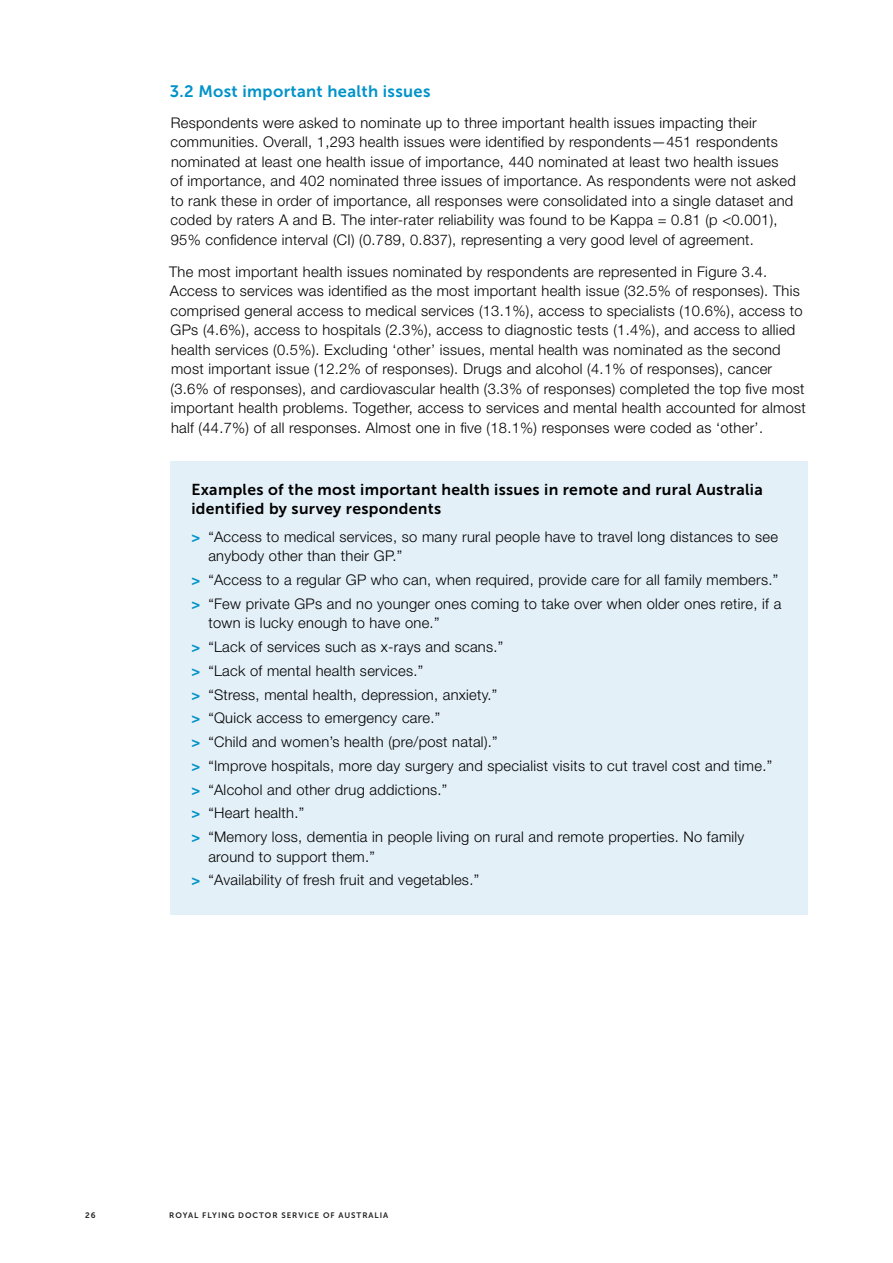
<style>
.page{position:relative;width:893px;height:1263px;background:#fff}
.page>*{position:absolute;margin:0;border:0;box-sizing:border-box;transform-origin:0 0}
.t1{font:16.5px "Museo Sans 700";letter-spacing:.02em;color:#0093c9}
.t2{font:15.75px/18.9px "Museo Sans 700";letter-spacing:.02em;color:#000}
.t3{font:300 14.7px/19.5px "Helvetica Neue LT Std";letter-spacing:.02em;color:#000}
.t4{font:7.95px "Museo Sans 700";letter-spacing:.12em;color:#231f20}
.s1{font-weight:700;color:#0093c9}
</style>
<div class="page">
<div style="left:170px;top:462px;width:638px;height:453px;background:#e4f0f8"></div>
<p class="t1" style="left:170px;top:83px;width:262px">3.2 Most important health issues</p>
<p class="t3" style="left:171px;top:112px;width:627px">Respondents were asked to nominate up to three important health issues impacting their communities. Overall, 1,293 health issues were identified by respondents—451 respondents nominated at least one health issue of importance, 440 nominated at least two health issues<br>of importance, and 402 nominated three issues of importance. As respondents were not asked to rank these in order of importance, all responses were consolidated into a single dataset and coded by raters A and B. The inter-rater reliability was found to be Kappa = 0.81 (p &lt;0.001), 95% confidence interval (CI) (0.789, 0.837), representing a very good level of agreement.</p>
<p class="t3" style="left:169px;top:262px;width:638px">The most important health issues nominated by respondents are represented in Figure 3.4.<br>Access to services was identified as the most important health issue (32.5% of responses). This comprised general access to medical services (13.1%), access to specialists (10.6%), access to GPs (4.6%), access to hospitals (2.3%), access to diagnostic tests (1.4%), and access to allied health services (0.5%). Excluding ‘other’ issues, mental health was nominated as the second most important issue (12.2% of responses). Drugs and alcohol (4.1% of responses), cancer (3.6% of responses), and cardiovascular health (3.3% of responses) completed the top five most important health problems. Together, access to services and mental health accounted for almost half (44.7%) of all responses. Almost one in five (18.1%) responses were coded as ‘other’.</p>
<p class="t2" style="left:191px;top:480px;width:573px">Examples of the most important health issues in remote and rural Australia identified by survey respondents</p>
<p class="t3" style="left:208px;top:526px;width:571px;text-indent:-17px"><span class="s1">&gt;</span> “Access to medical services, so many rural people have to travel long distances to see anybody other than their GP.”</p>
<p class="t3" style="left:191px;top:568px;width:591px;line-height:23.7px"><span class="s1">&gt;</span> “Access to a regular GP who can, when required, provide care for all family members.” <span class="s1">&gt;</span> “Few private GPs and no younger ones coming to take over when older ones retire, if a</p>
<p class="t3" style="left:191px;top:611px;width:582px;line-height:23.7px;text-indent:17px">town is lucky enough to have one.”<br><span class="s1">&gt;</span> “Lack of services such as x-rays and scans.”<br><span class="s1">&gt;</span> “Lack of mental health services.”<br><span class="s1">&gt;</span> “Stress, mental health, depression, anxiety.”<br><span class="s1">&gt;</span> “Quick access to emergency care.”<br><span class="s1">&gt;</span> “Child and women’s health (pre/post natal).”<br><span class="s1">&gt;</span> “Improve hospitals, more day surgery and specialist visits to cut travel cost and time.” <span class="s1">&gt;</span> “Alcohol and other drug addictions.”<br><span class="s1">&gt;</span> “Heart health.”<br><span class="s1">&gt;</span> “Memory loss, dementia in people living on rural and remote properties. No family</p>
<p class="t3" style="left:191px;top:844px;width:289px;line-height:23.7px;text-indent:17px">around to support them.”<br><span class="s1">&gt;</span> “Availability of fresh fruit and vegetables.”</p>
<p class="t4" style="left:85px;top:1211px;width:12px">26</p>
<p class="t4" style="left:169px;top:1211px;width:221px">ROYAL FLYING DOCTOR SERVICE OF AUSTRALIA</p>
</div>
